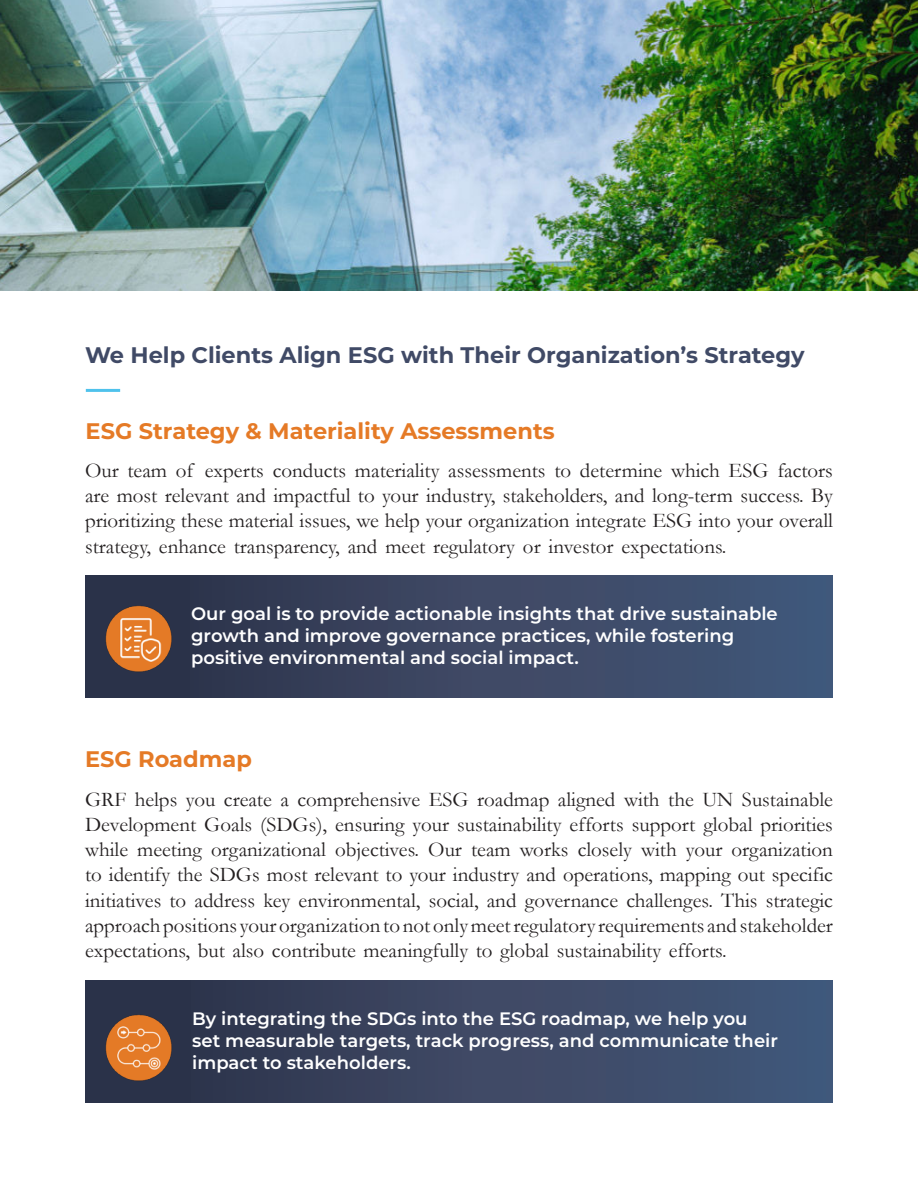
<style>
.page{position:relative;width:918px;height:1188px;background:#fff}
.page>*{position:absolute;margin:0;border:0;box-sizing:border-box;transform-origin:0 0}
.t1{font:700 22.5px "Montserrat";color:#404a66}
.t2{font:700 22.5px "Montserrat";color:#e57a26}
.t3{font:21px/25.2px "Garamond";color:#231f20;text-align:justify}
.t4{font:600 18px/21.6px "Montserrat";color:#fff}
</style>
<div class="page">
<div style="left:165px;top:981px;width:668px;height:122px;background:linear-gradient(to right,#32364c,#44597c)"></div>
<img style="left:0;top:0;width:918px;height:291px">
<hr style="left:86px;top:389px;width:34px;height:3px;background:#4fc2ec">
<div style="left:164px;top:576px;width:669px;height:122px;background:linear-gradient(to right,#32364c,#44597c)"></div>
<div style="left:85px;top:576px;width:105px;height:122px;background:#2a3249"></div>
<img style="left:105px;top:605px;width:67px;height:67px">
<div style="left:85px;top:981px;width:106px;height:122px;background:#2a3249"></div>
<img style="left:105px;top:1014px;width:67px;height:67px">
<p class="t1" style="left:85px;top:345px;width:721px">We Help Clients Align ESG with Their Organization’s Strategy</p>
<p class="t2" style="left:86px;top:421px;width:471px">ESG Strategy &amp; Materiality Assessments</p>
<p class="t3" style="left:85px;top:460px;width:749px">Our team of experts conducts materiality assessments to determine which ESG factors are most relevant and impactful to your industry, stakeholders, and long-term success. By prioritizing these material issues, we help your organization integrate ESG into your overall strategy, enhance transparency, and meet regulatory or investor expectations.</p>
<p class="t4" style="left:191px;top:604px;width:588px">Our goal is to provide actionable insights that drive sustainable growth and improve governance practices, while fostering positive environmental and social impact.</p>
<p class="t2" style="left:85px;top:749px;width:168px">ESG Roadmap</p>
<p class="t3" style="left:85px;top:789px;width:749px">GRF helps you create a comprehensive ESG roadmap aligned with the UN Sustainable Development Goals (SDGs), ensuring your sustainability efforts support global priorities while meeting organizational objectives. Our team works closely with your organization to identify the SDGs most relevant to your industry and operations, mapping out specific initiatives to address key environmental, social, and governance challenges. This strategic approach positions your organization to not only meet regulatory requirements and stakeholder expectations, but also contribute meaningfully to global sustainability efforts.</p>
<p class="t4" style="left:192px;top:1009px;width:587px">By integrating the SDGs into the ESG roadmap, we help you set measurable targets, track progress, and communicate their impact to stakeholders.</p>
</div>
